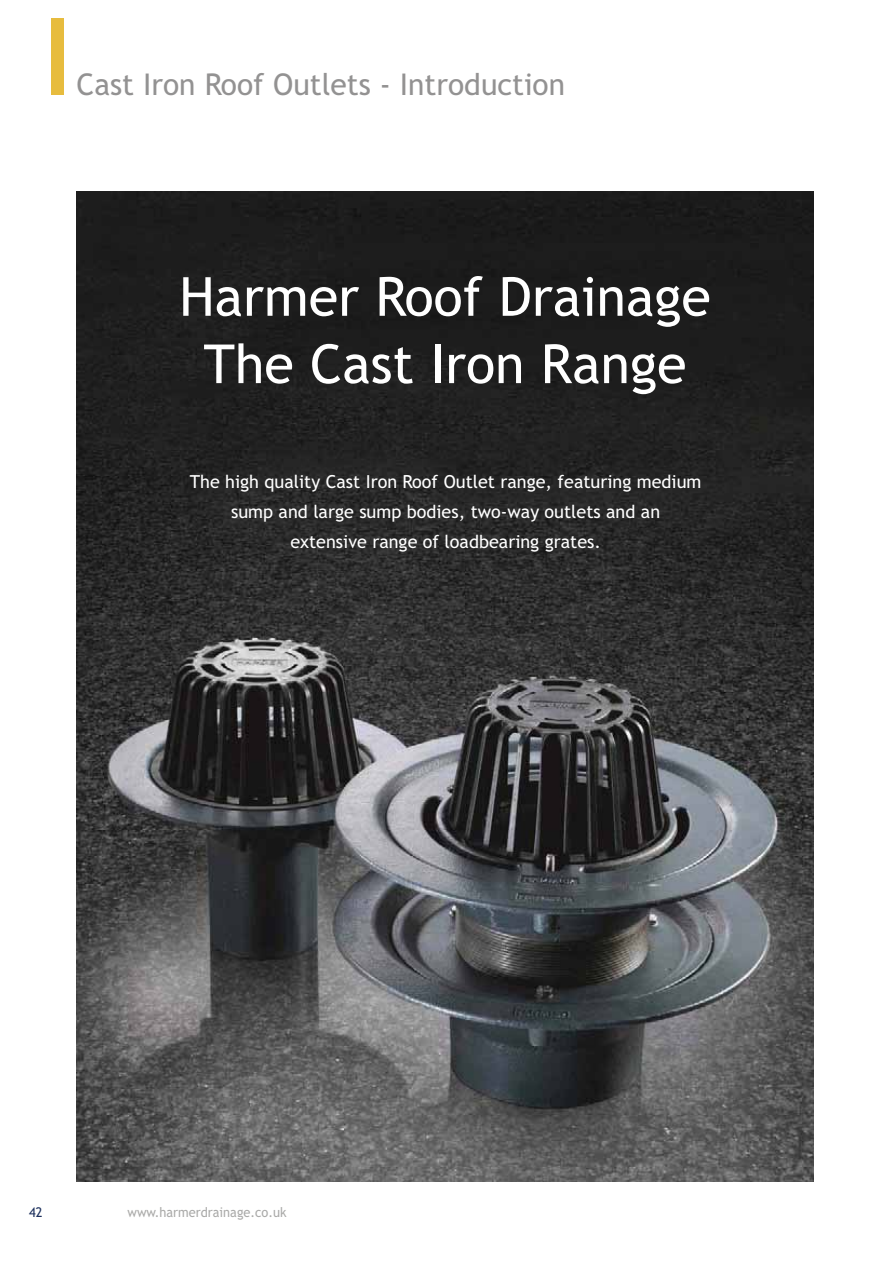
<style>
.page{position:relative;width:893px;height:1263px;background:#fff}
.page>*{position:absolute;margin:0;border:0;box-sizing:border-box;transform-origin:0 0}
.t1{font:54px/67.3px "Trebuchet MS";color:#fff;text-align:center}
.t2{font:30px "Trebuchet MS";color:#939292}
.t3{font:18px/30px "Trebuchet MS";color:#fff;text-align:center}
.t4{font:13.5px "Trebuchet MS";color:#aaaaa9;scale:.95 1}
.t5{font:13.5px "Trebuchet MS";color:#1d305d;scale:.95 1}
</style>
<div class="page">
<div style="left:51px;top:18px;width:13px;height:77px;background:#e7bc3e"></div>
<img style="left:76px;top:192px;width:738px;height:990px">
<h2 class="t2" style="left:76px;top:73px;width:490px">Cast Iron Roof Outlets - Introduction</h2>
<h1 class="t1" style="left:179px;top:268px;width:533px">Harmer Roof Drainage<br>The Cast Iron Range</h1>
<p class="t3" style="left:190px;top:468px;width:513px">The high quality Cast Iron Roof Outlet range, featuring medium sump and large sump bodies, two-way outlets and an<br>extensive range of loadbearing grates.</p>
<p class="t5" style="left:29px;top:1207px;width:16px">42</p>
<p class="t4" style="left:127px;top:1207px;width:169px">www.harmerdrainage.co.uk</p>
</div>
